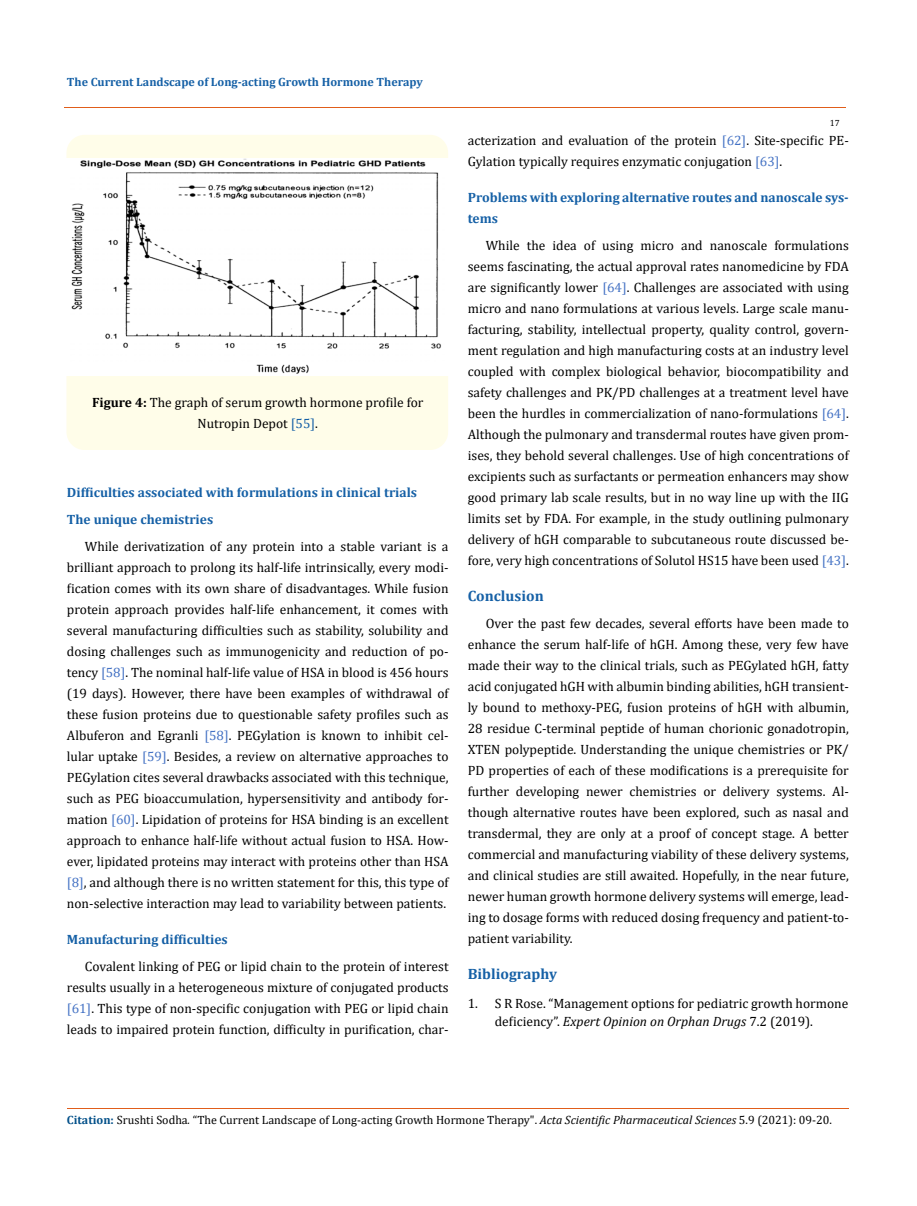
<style>
.page{position:relative;width:917px;height:1206px;background:#fff}
.page>*{position:absolute;margin:0;border:0;box-sizing:border-box;transform-origin:0 0}
.t1{font:700 15px "Cambria";color:#1560a6}
.t2{font:13.5px/21px "Cambria";color:#000;text-align:justify}
.t3{font:700 13.5px/27px "Cambria";color:#1560a6}
.t4{font:12px "Cambria";color:#000}
.t5{font:700 12px "Cambria";color:#1560a6}
.t6{font:9px "Cambria";color:#000}
.s1{font-weight:700}
.s2{color:#1560a6}
.s3{color:#4472c4}
.s4{font-style:italic}
.s5{font-weight:700;color:#035089}
</style>
<div class="page">
<div style="left:66px;top:135px;width:382px;height:315px;background:#fffde9;border-radius:18px"></div>
<img style="left:67px;top:158px;width:381px;height:217px">
<hr style="left:64px;top:108px;width:781px;height:1px;background:#e05d1a">
<hr style="left:67px;top:1108px;width:781px;height:1px;background:#e05d1a">
<p class="t5" style="left:67px;top:73px;width:357px">The Current Landscape of Long-acting Growth Hormone Therapy</p>
<p class="t2" style="left:92px;top:392px;width:333px;text-align:center"><span class="s1">Figure 4:</span> The graph of serum growth hormone profile for<br>Nutropin Depot <span class="s2">[55]</span>.</p>
<p class="t3" style="left:67px;top:479px;width:351px">Difficulties associated with formulations in clinical trials<br>The unique chemistries</p>
<p class="t2" style="left:67px;top:536px;width:383px;text-indent:18px">While derivatization of any protein into a stable variant is a brilliant approach to prolong its half-life intrinsically, every modi&shy;fication comes with its own share of disadvantages. While fusion protein approach provides half-life enhancement, it comes with several manufacturing difficulties such as stability, solubility and dosing challenges such as immunogenicity and reduction of po&shy;tency <span class="s3">[58]</span>. The nominal half-life value of HSA in blood is 456 hours (19 days). However, there have been examples of withdrawal of these fusion proteins due to questionable safety profiles such as Albuferon and Egranli <span class="s3">[58]</span>. PEGylation is known to inhibit cel&shy;lular uptake <span class="s3">[59]</span>. Besides, a review on alternative approaches to PEGylation cites several drawbacks associated with this technique, such as PEG bioaccumulation, hypersensitivity and antibody for&shy;mation <span class="s3">[60]</span>. Lipidation of proteins for HSA binding is an excellent approach to enhance half-life without actual fusion to HSA. How&shy;ever, lipidated proteins may interact with proteins other than HSA <span class="s3">[8]</span>, and although there is no written statement for this, this type of non-selective interaction may lead to variability between patients.</p>
<p class="t3" style="left:67px;top:926px;width:162px">Manufacturing difficulties</p>
<p class="t2" style="left:67px;top:956px;width:383px;text-indent:18px">Covalent linking of PEG or lipid chain to the protein of interest results usually in a heterogeneous mixture of conjugated products <span class="s3">[61]</span>. This type of non-specific conjugation with PEG or lipid chain leads to impaired protein function, difficulty in purification, char-</p>
<p class="t6" style="left:829px;top:118px;width:11px">17</p>
<p class="t2" style="left:468px;top:130px;width:382px">acterization and evaluation of the protein <span class="s3">[62]</span>. Site-specific PE-<br>Gylation typically requires enzymatic conjugation <span class="s3">[63]</span>.</p>
<p class="t3" style="left:468px;top:187px;width:382px;line-height:21px">Problems with exploring alternative routes and nanoscale sys&shy;tems</p>
<p class="t2" style="left:468px;top:235px;width:382px;text-indent:18px">While the idea of using micro and nanoscale formulations seems fascinating, the actual approval rates nanomedicine by FDA are significantly lower <span class="s3">[64]</span>. Challenges are associated with using micro and nano formulations at various levels. Large scale manu&shy;facturing, stability, intellectual property, quality control, govern&shy;ment regulation and high manufacturing costs at an industry level coupled with complex biological behavior, biocompatibility and safety challenges and PK/PD challenges at a treatment level have been the hurdles in commercialization of nano-formulations <span class="s3">[64]</span>.<br>Although the pulmonary and transdermal routes have given prom&shy;ises, they behold several challenges. Use of high concentrations of excipients such as surfactants or permeation enhancers may show good primary lab scale results, but in no way line up with the IIG limits set by FDA. For example, in the study outlining pulmonary delivery of hGH comparable to subcutaneous route discussed be&shy;fore, very high concentrations of Solutol HS15 have been used <span class="s3">[43]</span>.</p>
<p class="t1" style="left:468px;top:586px;width:77px">Conclusion</p>
<p class="t2" style="left:468px;top:613px;width:382px;text-indent:18px">Over the past few decades, several efforts have been made to enhance the serum half-life of hGH. Among these, very few have made their way to the clinical trials, such as PEGylated hGH, fatty acid conjugated hGH with albumin binding abilities, hGH transient&shy;ly bound to methoxy-PEG, fusion proteins of hGH with albumin, 28 residue C-terminal peptide of human chorionic gonadotropin, XTEN polypeptide. Understanding the unique chemistries or PK/ PD properties of each of these modifications is a prerequisite for further developing newer chemistries or delivery systems. Al&shy;though alternative routes have been explored, such as nasal and transdermal, they are only at a proof of concept stage. A better commercial and manufacturing viability of these delivery systems, and clinical studies are still awaited. Hopefully, in the near future, newer human growth hormone delivery systems will emerge, lead&shy;ing to dosage forms with reduced dosing frequency and patient-to&shy;patient variability.</p>
<p class="t1" style="left:468px;top:963px;width:91px">Bibliography</p>
<p class="t2" style="left:495px;top:994px;width:355px;line-height:18px;text-indent:-27px">1. S R Rose. “Management options for pediatric growth hormone deficiency”. <span class="s4">Expert Opinion on Orphan Drugs</span> 7.2 (2019).</p>
<p class="t4" style="left:67px;top:1113px;width:766px"><span class="s5">Citation:</span> Srushti Sodha<span class="s4">.</span> “The Current Landscape of Long-acting Growth Hormone Therapy". <span class="s4">Acta Scientific Pharmaceutical Sciences</span> 5.9 (2021): 09-20.</p>
</div>
